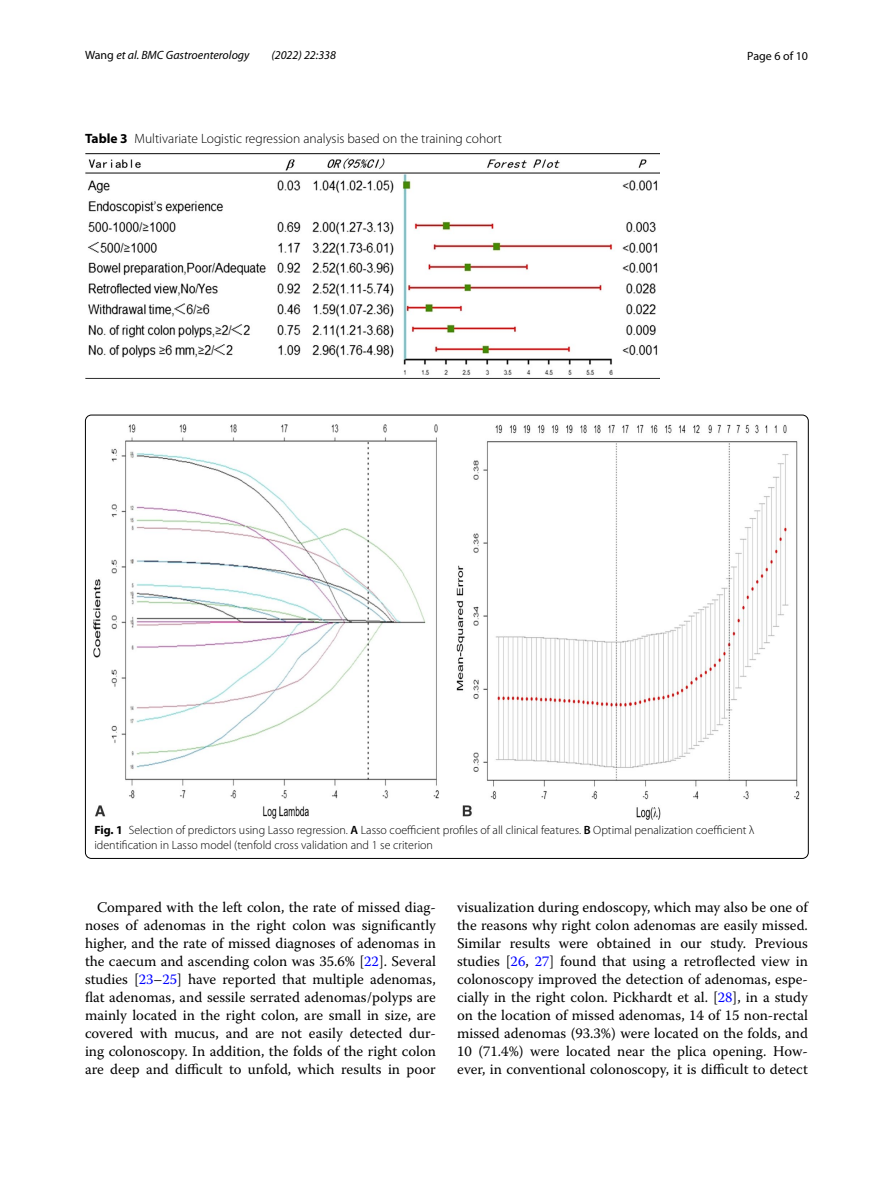
<style>
.page{position:relative;width:893px;height:1187px;background:#fff}
.page>*{position:absolute;margin:0;border:0;box-sizing:border-box;transform-origin:0 0}
.t1{font:14.7px/18px "Warnock Pro";color:#000;text-align:justify}
.t2{font:300 13.5px "Myriad Pro";color:#000}
.t3{font:300 12px/15px "Myriad Pro";color:#000}
.t4{font:italic 12px "Myriad Pro";color:#000}
.t5{font:12px "Myriad Pro";color:#000}
.s1{font-style:normal}
.s2{font-weight:700}
.s3{font-weight:600}
.s4{color:#00f}
</style>
<div class="page">
<img style="left:85px;top:153px;width:574px;height:225px">
<img style="left:94px;top:424px;width:706px;height:395px">
<p class="t4" style="left:85px;top:48px;width:166px"><span class="s1">Wang</span> et al. BMC Gastroenterology</p>
<p class="t4" style="left:271px;top:48px;width:66px">(2022) 22:338</p>
<p class="t5" style="left:747px;top:48px;width:62px">Page 6 of 10</p>
<p class="t2" style="left:85px;top:131px;width:419px"><span class="s2">Table 3</span> Multivariate Logistic regression analysis based on the training cohort</p>
<p class="t3" style="left:94px;top:822px;width:661px"><span class="s2">Fig. 1</span> Selection of predictors using Lasso regression. <span class="s3">A</span> Lasso coefficient profiles of all clinical features. <span class="s3">B</span> Optimal penalization coefficient λ identification in Lasso model (tenfold cross validation and 1 se criterion</p>
<p class="t1" style="left:85px;top:898px;width:352px;text-indent:12px">Compared with the left colon, the rate of missed diag&shy;noses of adenomas in the right colon was significantly higher, and the rate of missed diagnoses of adenomas in the caecum and ascending colon was 35.6% [<span class="s4">22</span>]. Several studies [<span class="s4">23</span>–<span class="s4">25</span>] have reported that multiple adenomas, flat adenomas, and sessile serrated adenomas/polyps are mainly located in the right colon, are small in size, are covered with mucus, and are not easily detected dur&shy;ing colonoscopy. In addition, the folds of the right colon are deep and difficult to unfold, which results in poor</p>
<p class="t1" style="left:457px;top:898px;width:352px">visualization during endoscopy, which may also be one of the reasons why right colon adenomas are easily missed.<br>Similar results were obtained in our study. Previous studies [<span class="s4">26</span>, <span class="s4">27</span>] found that using a retroflected view in colonoscopy improved the detection of adenomas, espe&shy;cially in the right colon. Pickhardt et al. [<span class="s4">28</span>], in a study on the location of missed adenomas, 14 of 15 non-rectal missed adenomas (93.3%) were located on the folds, and 10 (71.4%) were located near the plica opening. How&shy;ever, in conventional colonoscopy, it is difficult to detect</p>
</div>
